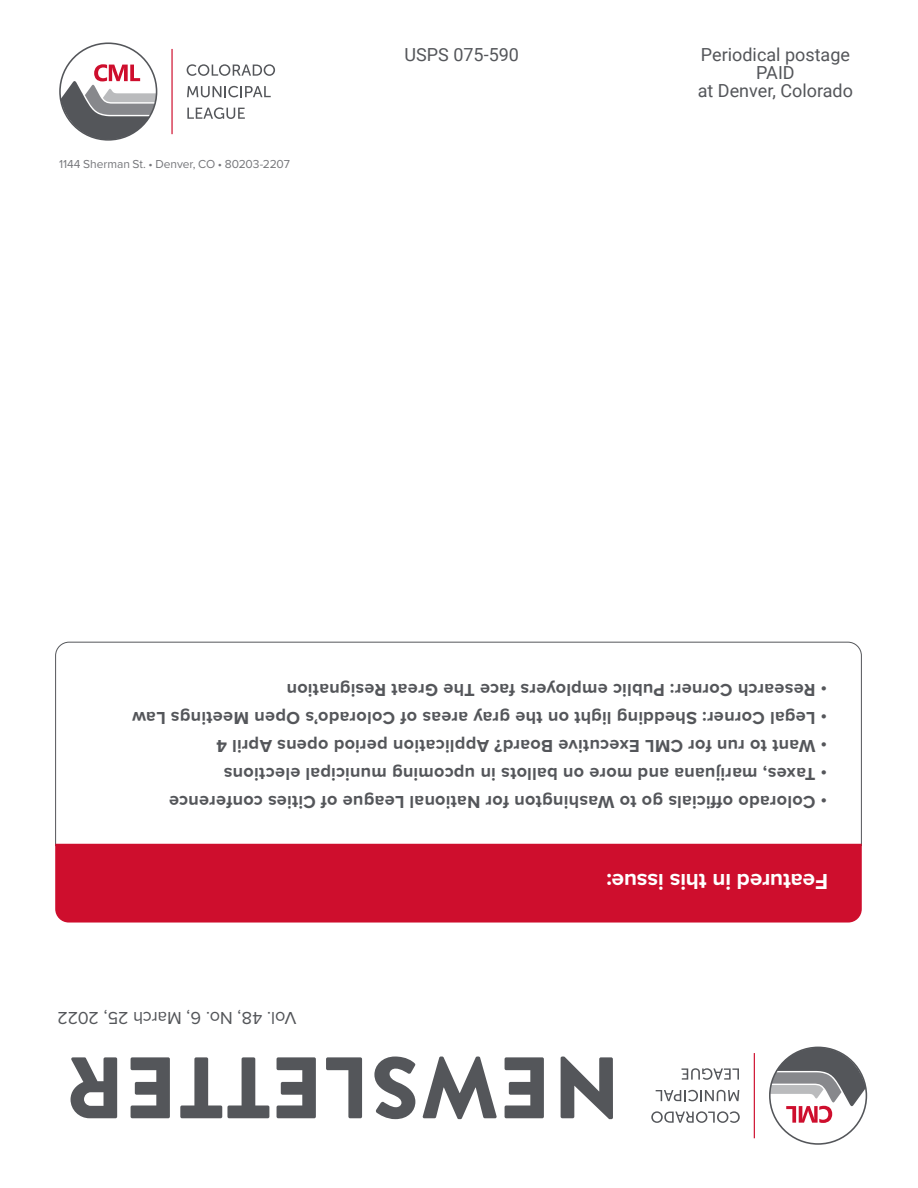
<style>
.page{position:relative;width:918px;height:1188px;background:#fff}
.page>*{position:absolute;margin:0;border:0;box-sizing:border-box;transform-origin:0 0}
.t1{font:900 87px "Brandon Grotesque";letter-spacing:.02em;color:#54565a}
.t2{font:700 22.5px "Proxima Nova";letter-spacing:-.005em;color:#fff}
.t3{font:700 18px "Proxima Nova";letter-spacing:.015em;color:#54565a}
.t4{font:18px/18px "Roboto";color:#54565a;text-align:center}
.t5{font:18px "Proxima Nova";letter-spacing:-.005em;color:#54565a}
.t6{font:12px "Proxima Nova";letter-spacing:-.005em;color:#76777b}
</style>
<div class="page">
<hr style="left:171px;top:49px;width:2px;height:85px;background:#ce0e2d">
<svg style="left:61px;top:64px;width:96px;height:76px"></svg>
<svg style="left:187px;top:64px;width:88px;height:12px"></svg>
<svg style="left:187px;top:86px;width:84px;height:11px"></svg>
<svg style="left:187px;top:107px;width:58px;height:12px"></svg>
<hr style="left:754px;top:1053px;width:1px;height:85px;background:#ce0e2d">
<svg style="left:770px;top:1048px;width:96px;height:75px"></svg>
<svg style="left:651px;top:1111px;width:89px;height:12px"></svg>
<svg style="left:656px;top:1090px;width:83px;height:11px"></svg>
<svg style="left:682px;top:1068px;width:57px;height:12px"></svg>
<svg style="left:55px;top:641px;width:807px;height:203px"></svg>
<div style="left:55px;top:844px;width:807px;height:79px;background:#ce0e2d"></div>
<p class="t6" style="left:59px;top:155px;width:232px">1144 Sherman St. • Denver, CO • 80203-2207</p>
<p class="t4" style="left:405px;top:45px;width:116px">USPS 075-590</p>
<p class="t4" style="left:698px;top:45px;width:157px">Periodical postage<br>PAID<br>at Denver, Colorado</p>
<p class="t3" style="left:827px;top:704px;width:542px;rotate:-180deg">• Research Corner: Public employers face The Great Resignation</p>
<p class="t3" style="left:827px;top:731px;width:697px;rotate:-180deg">• Legal Corner: Shedding light on the gray areas of Colorado’s Open Meetings Law</p>
<p class="t3" style="left:827px;top:759px;width:613px;rotate:-180deg">• Want to run for CML Executive Board? Application period opens April 4</p>
<p class="t3" style="left:827px;top:787px;width:605px;rotate:-180deg">• Taxes, marijuana and more on ballots in upcoming municipal elections</p>
<p class="t3" style="left:827px;top:815px;width:660px;rotate:-180deg">• Colorado officials go to Washington for National League of Cities conference</p>
<p class="t5" style="left:297px;top:1031px;width:241px;rotate:-180deg">Vol. 48, No. 6, March 25, 2022</p>
<p class="t2" style="left:828px;top:899px;width:223px;rotate:-180deg">Featured in this issue:</p>
<h1 class="t1" style="left:620px;top:1149px;width:556px;rotate:-180deg">NEWSLETTER</h1>
</div>
